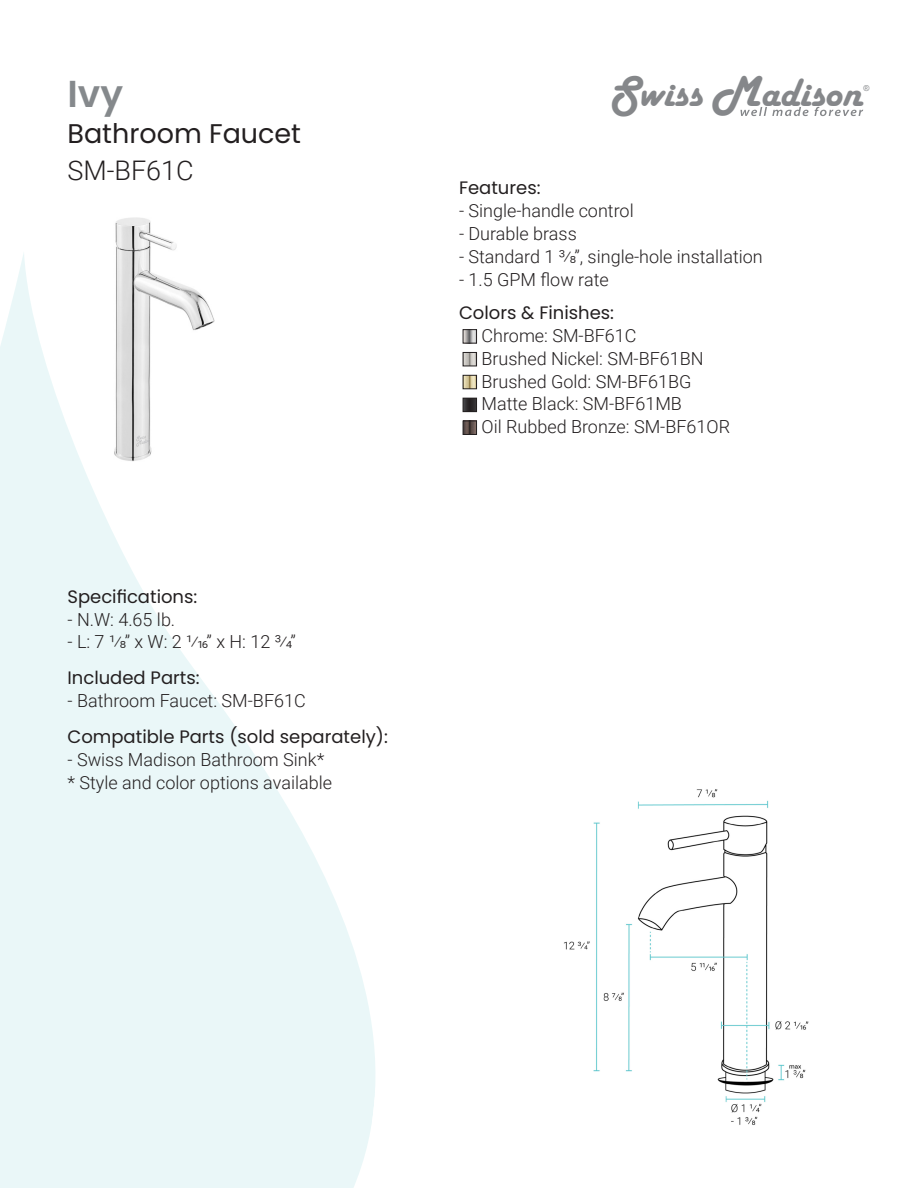
<style>
.page{position:relative;width:918px;height:1188px;background:#fff}
.page>*{position:absolute;margin:0;border:0;box-sizing:border-box;transform-origin:0 0}
.t1{font:41.1px "Harlow Solid";color:#85878a}
.t2{font:600 37.5px "Poppins";color:#85898c}
.t3{font:27px "Poppins";color:#231f20}
.t4{font:300 27px "Roboto";color:#231f20}
.t5{font:300 18px "Roboto";color:#231f20}
.t6{font:18px "Poppins";color:#231f20}
.t7{font:8.1px "Arial";color:#85878a}
.s1{font-size:45px}
</style>
<div class="page">
<img style="left:115px;top:217px;width:62px;height:34px">
<svg style="left:0;top:251px;width:375px;height:937px;fill:#eaf7f8"></svg>
<svg style="left:740px;top:107px;width:123px;height:9px"></svg>
<img style="left:564px;top:789px;width:245px;height:336px">
<img style="left:465px;top:331px;width:10px;height:10px">
<div style="left:463px;top:329px;width:14px;height:14px;border:1px solid #231f20"></div>
<img style="left:465px;top:354px;width:10px;height:10px">
<div style="left:463px;top:352px;width:14px;height:14px;border:1px solid #231f20"></div>
<img style="left:465px;top:377px;width:10px;height:10px">
<div style="left:463px;top:375px;width:14px;height:14px;border:1px solid #231f20"></div>
<img style="left:465px;top:400px;width:10px;height:10px">
<div style="left:463px;top:398px;width:14px;height:14px;border:1px solid #231f20"></div>
<img style="left:465px;top:423px;width:10px;height:10px">
<div style="left:463px;top:421px;width:14px;height:14px;border:1px solid #231f20"></div>
<p class="t2" style="left:68px;top:72px;width:57px">Ivy</p>
<p class="t3" style="left:68px;top:118px;width:235px">Bathroom Faucet</p>
<p class="t4" style="left:68px;top:152px;width:128px">SM-BF61C</p>
<p class="t6" style="left:68px;top:586px;width:131px">Specifications:</p>
<p class="t5" style="left:68px;top:607px;width:109px">- N.W: 4.65 lb.</p>
<p class="t5" style="left:68px;top:629px;width:230px">- L: 7 1/8” x W: 2 1/16” x H: 12 3/4”</p>
<p class="t6" style="left:68px;top:667px;width:134px">Included Parts:</p>
<p class="t5" style="left:68px;top:688px;width:240px">- Bathroom Faucet: SM-BF61C</p>
<p class="t6" style="left:68px;top:727px;width:322px">Compatible Parts (sold separately):</p>
<p class="t5" style="left:68px;top:747px;width:258px">- Swiss Madison Bathroom Sink*</p>
<p class="t5" style="left:68px;top:770px;width:266px">* Style and color options available</p>
<p class="t1" style="left:609px;top:70px;width:254px"><span class="s1">S</span>wiss <span class="s1">M</span>adison</p>
<p class="t7" style="left:863px;top:83px;width:8px">®</p>
<p class="t6" style="left:459px;top:178px;width:83px">Features:</p>
<p class="t5" style="left:459px;top:198px;width:176px">- Single-handle control</p>
<p class="t5" style="left:459px;top:221px;width:119px">- Durable brass</p>
<p class="t5" style="left:459px;top:244px;width:305px">- Standard 1 3/8”, single-hole installation</p>
<p class="t5" style="left:459px;top:267px;width:151px">- 1.5 GPM flow rate</p>
<p class="t6" style="left:459px;top:303px;width:157px">Colors &amp; Finishes:</p>
<p class="t5" style="left:482px;top:323px;width:157px">Chrome: SM-BF61C</p>
<p class="t5" style="left:482px;top:346px;width:224px">Brushed Nickel: SM-BF61BN</p>
<p class="t5" style="left:482px;top:369px;width:212px">Brushed Gold: SM-BF61BG</p>
<p class="t5" style="left:482px;top:391px;width:202px">Matte Black: SM-BF61MB</p>
<p class="t5" style="left:482px;top:414px;width:250px">Oil Rubbed Bronze: SM-BF61OR</p>
</div>
